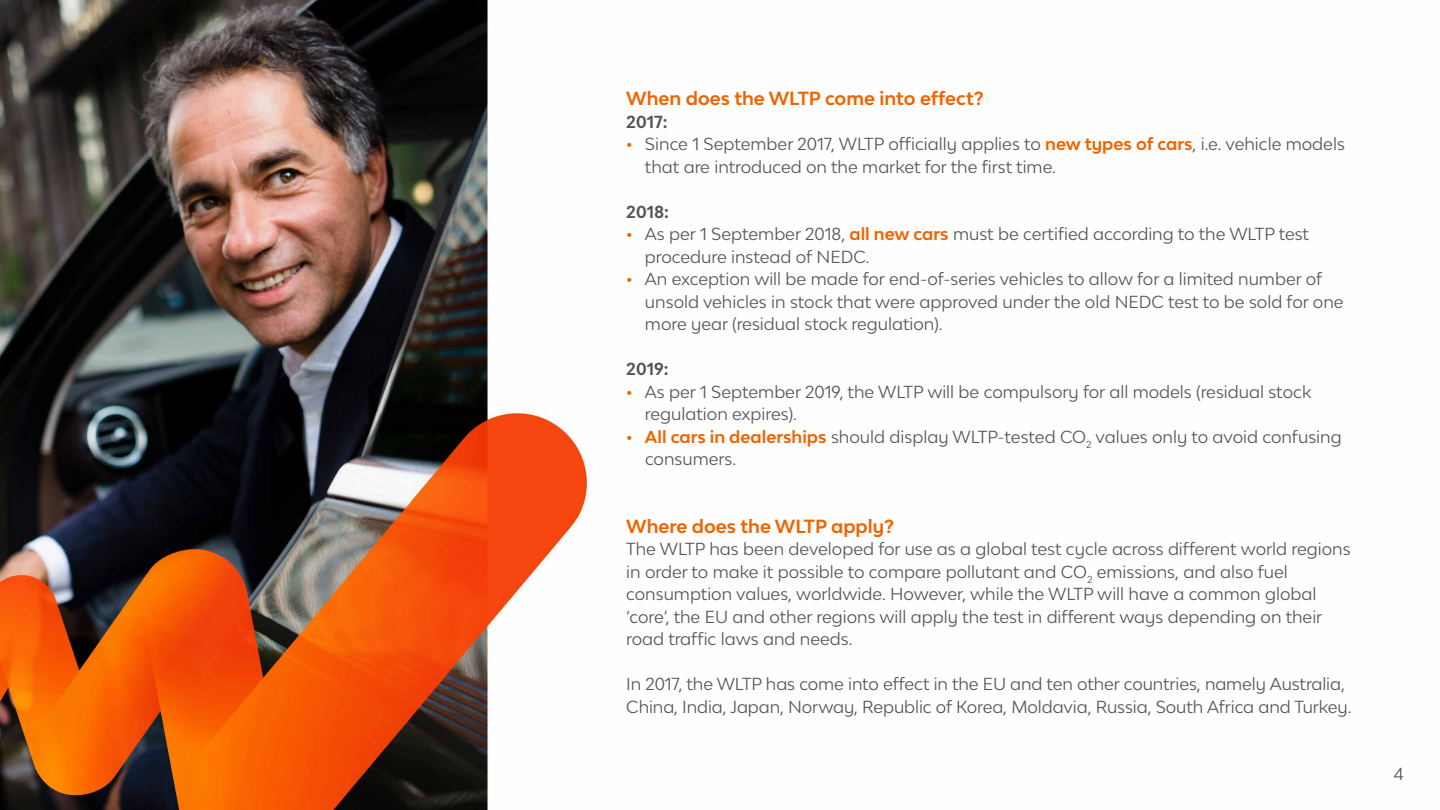
<style>
.page{position:relative;width:1440px;height:810px;background:#fff}
.page>*{position:absolute;margin:0;border:0;box-sizing:border-box;transform-origin:0 0}
.t1{font:700 18px "Lease Plan";color:#f06400}
.t2{font:16.5px/22.5px "Lease Plan";color:#545656}
.t3{font:700 16.5px "Lease Plan";color:#545656}
.s1{font-weight:700;color:#f06400}
</style>
<div class="page">
<img style="left:0;top:0;width:588px;height:810px">
<p class="t1" style="left:626px;top:87px;width:359px">When does the WLTP come into effect?</p>
<p class="t3" style="left:626px;top:111px;width:43px">2017:</p>
<p class="t2" style="left:645px;top:132px;width:701px;text-indent:-19px"><span class="s1">•</span> Since 1 September 2017, WLTP officially applies to <span class="s1">new types of cars</span>, i.e. vehicle models that are introduced on the market for the first time.</p>
<p class="t3" style="left:626px;top:201px;width:44px">2018:</p>
<p class="t2" style="left:645px;top:222px;width:666px;text-indent:-19px"><span class="s1">•</span> As per 1 September 2018, <span class="s1">all new cars</span> must be certified according to the WLTP test procedure instead of NEDC.</p>
<p class="t2" style="left:645px;top:267px;width:700px;text-indent:-19px"><span class="s1">•</span> An exception will be made for end-of-series vehicles to allow for a limited number of unsold vehicles in stock that were approved under the old NEDC test to be sold for one more year (residual stock regulation).</p>
<p class="t3" style="left:626px;top:358px;width:44px">2019:</p>
<p class="t2" style="left:645px;top:380px;width:668px;text-indent:-19px"><span class="s1">•</span> As per 1 September 2019, the WLTP will be compulsory for all models (residual stock regulation expires).</p>
<p class="t2" style="left:645px;top:425px;width:698px;text-indent:-19px"><span class="s1">• All cars in dealerships</span> should display WLTP-tested CO<sub>2</sub> values only to avoid confusing consumers.</p>
<p class="t1" style="left:626px;top:514px;width:269px">Where does the WLTP apply?</p>
<p class="t2" style="left:626px;top:537px;width:726px">The WLTP has been developed for use as a global test cycle across different world regions in order to make it possible to compare pollutant and CO<sub>2</sub> emissions, and also fuel consumption values, worldwide. However, while the WLTP will have a common global ‘core’, the EU and other regions will apply the test in different ways depending on their road traffic laws and needs.</p>
<p class="t2" style="left:626px;top:672px;width:727px">In 2017, the WLTP has come into effect in the EU and ten other countries, namely Australia,<br>China, India, Japan, Norway, Republic of Korea, Moldavia, Russia, South Africa and Turkey.</p>
<p class="t2" style="left:1394px;top:762px;width:12px">4</p>
</div>
